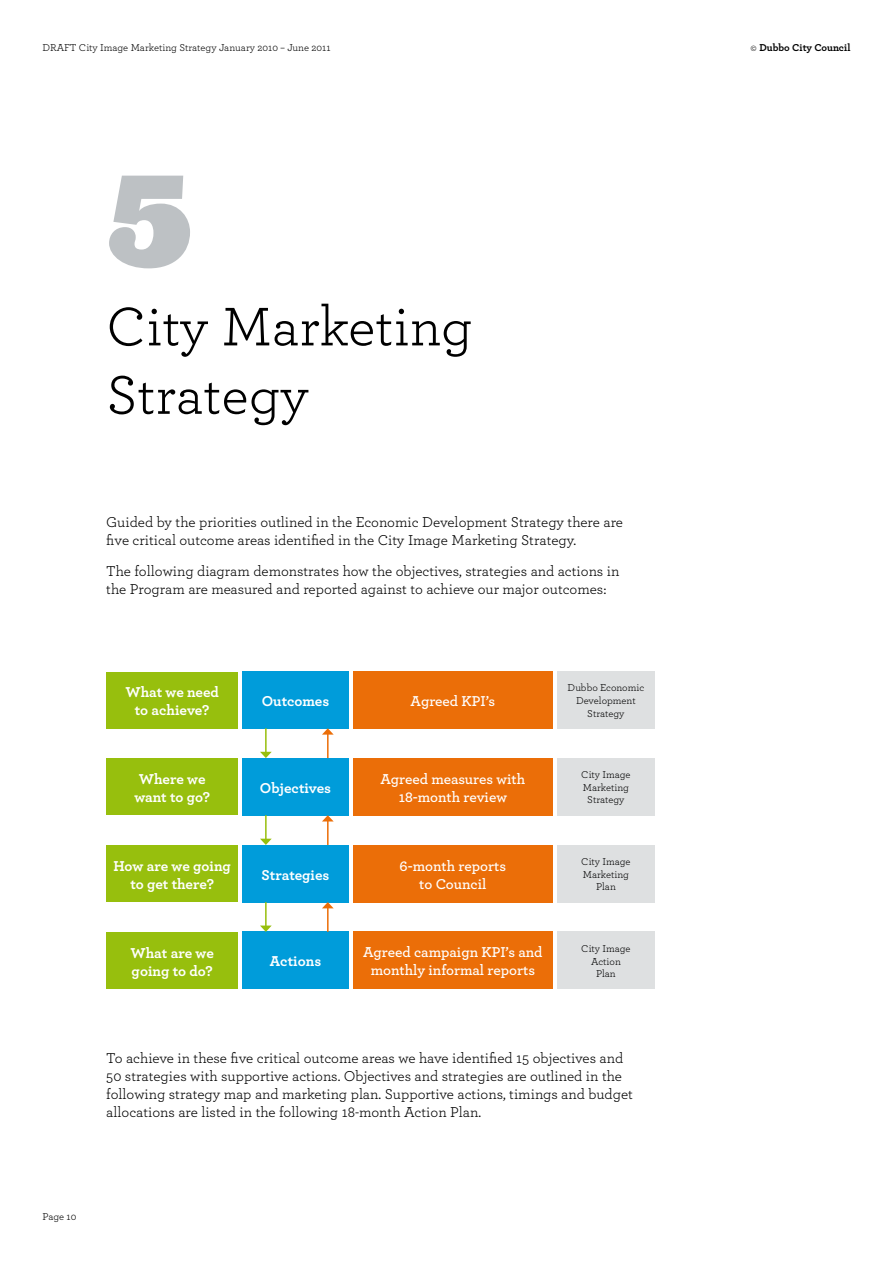
<style>
.page{position:relative;width:893px;height:1263px;background:#fff}
.page>*{position:absolute;margin:0;border:0;box-sizing:border-box;transform-origin:0 0}
.t1{font:900 120px "Ziggurat";color:#bdc1c4}
.t2{font:57px/68.4px "Archer";color:#000}
.t3{font:15px/18px "Archer";color:#000}
.t4{font:700 15px/18px "Archer";color:#fff;text-align:center}
.t5{font:600 15px/18px "Archer";color:#fff;text-align:center}
.t6{font:10.5px/12.6px "Archer";color:#000;text-align:center}
.t7{font:700 10.5px "Archer";color:#000}
.s1{font-weight:400}
</style>
<div class="page">
<div style="left:353px;top:671px;width:200px;height:57px;background:#eb6e08"></div>
<div style="left:557px;top:671px;width:98px;height:57px;background:#dee0e1"></div>
<div style="left:353px;top:758px;width:200px;height:57px;background:#eb6e08"></div>
<div style="left:557px;top:758px;width:98px;height:57px;background:#dee0e1"></div>
<div style="left:353px;top:845px;width:200px;height:57px;background:#eb6e08"></div>
<div style="left:557px;top:845px;width:98px;height:57px;background:#dee0e1"></div>
<div style="left:353px;top:932px;width:200px;height:57px;background:#eb6e08"></div>
<div style="left:557px;top:932px;width:98px;height:57px;background:#dee0e1"></div>
<div style="left:106px;top:672px;width:132px;height:56px;background:#97bf0d"></div>
<div style="left:106px;top:758px;width:132px;height:57px;background:#97bf0d"></div>
<div style="left:106px;top:845px;width:132px;height:57px;background:#97bf0d"></div>
<div style="left:106px;top:932px;width:132px;height:57px;background:#97bf0d"></div>
<div style="left:242px;top:671px;width:107px;height:57px;background:#009cda"></div>
<div style="left:242px;top:758px;width:107px;height:57px;background:#009cda"></div>
<div style="left:242px;top:845px;width:107px;height:57px;background:#009cda"></div>
<div style="left:242px;top:932px;width:107px;height:57px;background:#009cda"></div>
<hr style="left:265px;top:728px;width:2px;height:24px;background:#97bf0d">
<svg style="left:260px;top:752px;width:12px;height:6px"></svg>
<hr style="left:327px;top:734px;width:2px;height:24px;background:#eb6e08">
<svg style="left:322px;top:728px;width:12px;height:7px"></svg>
<hr style="left:265px;top:815px;width:2px;height:24px;background:#97bf0d">
<svg style="left:260px;top:839px;width:12px;height:6px"></svg>
<hr style="left:327px;top:821px;width:2px;height:24px;background:#eb6e08">
<svg style="left:322px;top:815px;width:12px;height:6px"></svg>
<hr style="left:265px;top:902px;width:2px;height:24px;background:#97bf0d">
<svg style="left:260px;top:925px;width:12px;height:7px"></svg>
<hr style="left:327px;top:908px;width:2px;height:24px;background:#eb6e08">
<svg style="left:322px;top:902px;width:12px;height:6px"></svg>
<p class="t6" style="left:43px;top:41px;width:290px">DRAFT City Image Marketing Strategy January 2010 – June 2011</p>
<p class="t7" style="left:751px;top:41px;width:101px"><span class="s1">©</span> Dubbo City Council</p>
<h1 class="t1" style="left:106px;top:151px;width:89px">5</h1>
<h2 class="t2" style="left:106px;top:291px;width:368px">City Marketing<br>Strategy</h2>
<p class="t3" style="left:106px;top:513px;width:518px">Guided by the priorities outlined in the Economic Development Strategy there are five critical outcome areas identified in the City Image Marketing Strategy.</p>
<p class="t3" style="left:106px;top:562px;width:515px">The following diagram demonstrates how the objectives, strategies and actions in the Program are measured and reported against to achieve our major outcomes:</p>
<p class="t4" style="left:125px;top:683px;width:95px">What we need to achieve?</p>
<p class="t4" style="left:262px;top:691px;width:69px">Outcomes</p>
<p class="t5" style="left:411px;top:691px;width:86px">Agreed KPI’s</p>
<p class="t6" style="left:568px;top:681px;width:78px">Dubbo Economic<br>Development<br>Strategy</p>
<p class="t4" style="left:134px;top:769px;width:77px">Where we want to go?</p>
<p class="t4" style="left:260px;top:778px;width:73px">Objectives</p>
<p class="t5" style="left:380px;top:769px;width:146px">Agreed measures with<br>18-month review</p>
<p class="t6" style="left:581px;top:768px;width:51px">City Image<br>Marketing<br>Strategy</p>
<p class="t4" style="left:113px;top:856px;width:119px">How are we going to get there?</p>
<p class="t4" style="left:262px;top:865px;width:69px">Strategies</p>
<p class="t5" style="left:400px;top:856px;width:108px">6-month reports to Council</p>
<p class="t6" style="left:581px;top:855px;width:51px">City Image<br>Marketing<br>Plan</p>
<p class="t4" style="left:131px;top:943px;width:85px;text-align:left">What are we going to do?</p>
<p class="t4" style="left:270px;top:952px;width:53px">Actions</p>
<p class="t5" style="left:363px;top:943px;width:181px">Agreed campaign KPI’s and monthly informal reports</p>
<p class="t6" style="left:581px;top:942px;width:51px">City Image<br>Action<br>Plan</p>
<p class="t3" style="left:106px;top:1048px;width:528px">To achieve in these five critical outcome areas we have identified 15 objectives and 50 strategies with supportive actions. Objectives and strategies are outlined in the following strategy map and marketing plan. Supportive actions, timings and budget allocations are listed in the following 18-month Action Plan.</p>
<p class="t6" style="left:43px;top:1210px;width:35px">Page 10</p>
</div>
